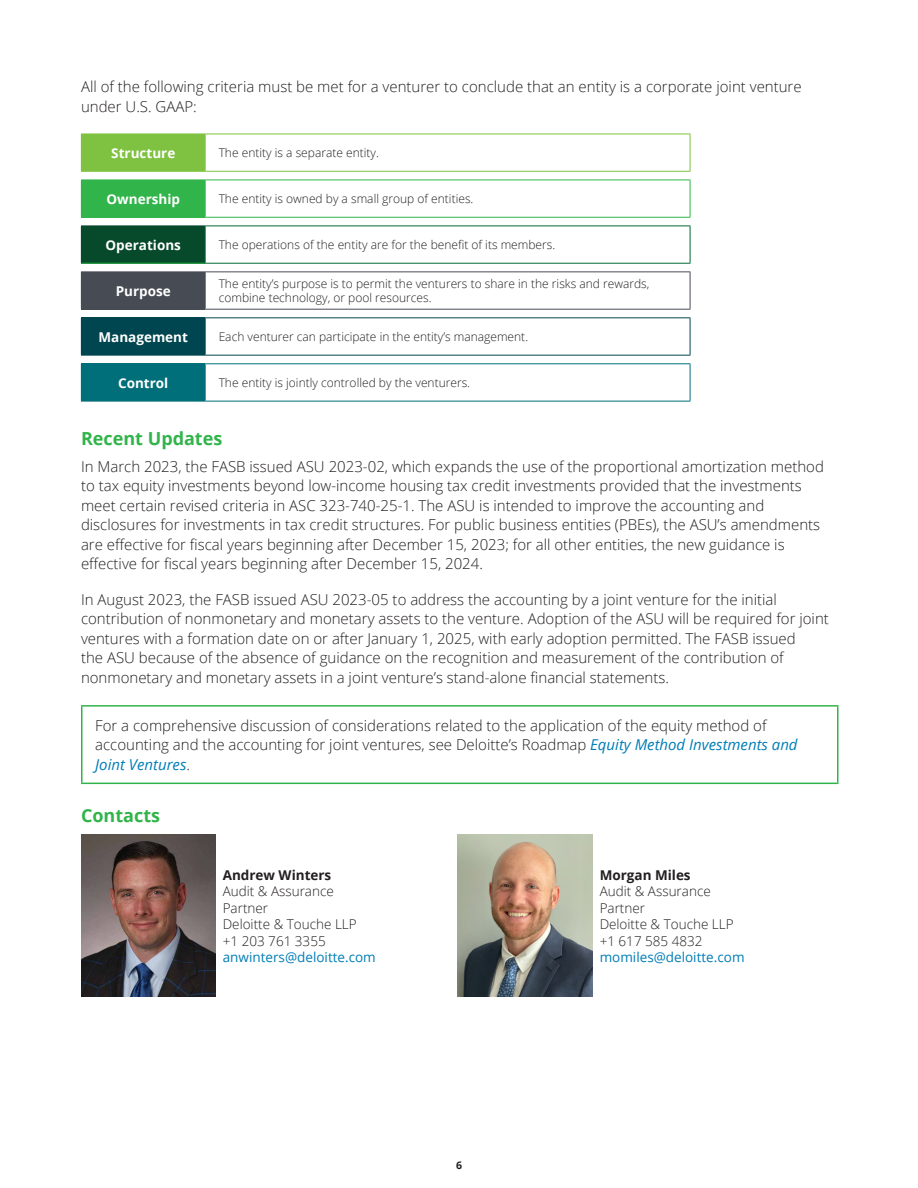
<style>
.page{position:relative;width:918px;height:1188px;background:#fff}
.page>*{position:absolute;margin:0;border:0;box-sizing:border-box;transform-origin:0 0}
.Subhead_A__Bold_Color{font:700 18px "Open Sans";color:#31b44a}
.Body{font:300 15px/19.5px "Open Sans";color:#231f20}
.Table_Body_Text{font:300 13.5px/16.5px "Open Sans";color:#231f20}
.Table_Header_White_Bold{font:700 13.5px "Open Sans";color:#fff}
.Body-2{font:300 12px/13.5px "Open Sans";color:#231f20}
.t1{font:700 10.5px "Open Sans";color:#231f20}
.s1{font-weight:400;font-style:italic;color:#007db5}
.s2{font-weight:700}
.s3{font-weight:400;color:#007db5}
</style>
<div class="page">
<svg style="left:81px;top:135px;width:609px;height:266px"></svg>
<div style="left:81px;top:180px;width:124px;height:37px;background:#31b44a"></div>
<div style="left:81px;top:226px;width:124px;height:37px;background:#06492b"></div>
<div style="left:81px;top:272px;width:124px;height:37px;background:#464b54"></div>
<div style="left:81px;top:318px;width:124px;height:37px;background:#004650"></div>
<div style="left:81px;top:364px;width:124px;height:37px;background:#006f7a"></div>
<hr style="left:81px;top:271px;width:124px;height:1px;background:#464b54">
<hr style="left:81px;top:309px;width:124px;height:1px;background:#464b54">
<hr style="left:81px;top:134px;width:124px;height:1px;background:#7fc241">
<hr style="left:81px;top:134px;width:1px;height:37px;background:#7fc241">
<hr style="left:205px;top:134px;width:485px;height:1px;background:#7fc241">
<hr style="left:205px;top:134px;width:1px;height:37px;background:#7fc241">
<hr style="left:690px;top:134px;width:1px;height:37px;background:#7fc241">
<hr style="left:81px;top:171px;width:124px;height:1px;background:#7fc241">
<hr style="left:205px;top:171px;width:485px;height:1px;background:#7fc241">
<hr style="left:205px;top:271px;width:485px;height:1px;background:#464b54">
<hr style="left:205px;top:272px;width:1px;height:37px;background:#464b54">
<hr style="left:690px;top:272px;width:1px;height:37px;background:#464b54">
<hr style="left:205px;top:309px;width:485px;height:1px;background:#464b54">
<hr style="left:81px;top:317px;width:124px;height:1px;background:#004650">
<hr style="left:81px;top:355px;width:124px;height:1px;background:#004650">
<hr style="left:205px;top:317px;width:485px;height:1px;background:#004650">
<hr style="left:205px;top:318px;width:1px;height:37px;background:#004650">
<hr style="left:690px;top:318px;width:1px;height:37px;background:#004650">
<hr style="left:205px;top:355px;width:485px;height:1px;background:#004650">
<hr style="left:81px;top:363px;width:124px;height:1px;background:#006f7a">
<hr style="left:81px;top:401px;width:124px;height:1px;background:#006f7a">
<hr style="left:205px;top:363px;width:485px;height:1px;background:#006f7a">
<hr style="left:205px;top:364px;width:1px;height:37px;background:#006f7a">
<hr style="left:690px;top:364px;width:1px;height:37px;background:#006f7a">
<hr style="left:205px;top:401px;width:485px;height:1px;background:#006f7a">
<hr style="left:205px;top:180px;width:485px;height:1px;background:#31b44a">
<hr style="left:205px;top:180px;width:1px;height:37px;background:#31b44a">
<hr style="left:690px;top:180px;width:1px;height:37px;background:#31b44a">
<hr style="left:81px;top:217px;width:124px;height:1px;background:#31b44a">
<hr style="left:205px;top:217px;width:485px;height:1px;background:#31b44a">
<hr style="left:81px;top:263px;width:124px;height:1px;background:#31b44a">
<hr style="left:205px;top:226px;width:485px;height:1px;background:#006a35">
<hr style="left:205px;top:226px;width:1px;height:37px;background:#006a35">
<hr style="left:690px;top:226px;width:1px;height:37px;background:#006a35">
<hr style="left:205px;top:263px;width:485px;height:1px;background:#006a35">
<hr style="left:81px;top:705px;width:757px;height:2px;background:#31b44a">
<hr style="left:81px;top:707px;width:1px;height:76px;background:#31b44a">
<hr style="left:837px;top:707px;width:1px;height:76px;background:#31b44a">
<hr style="left:81px;top:783px;width:757px;height:1px;background:#31b44a">
<img style="left:81px;top:835px;width:135px;height:162px">
<img style="left:458px;top:835px;width:135px;height:162px">
<p class="Body" style="left:81px;top:77px;width:722px">All of the following criteria must be met for a venturer to conclude that an entity is a corporate joint venture under U.S. GAAP:</p>
<p class="Table_Header_White_Bold" style="left:111px;top:143px;width:66px">Structure</p>
<p class="Body-2" style="left:219px;top:146px;width:162px">The entity is a separate entity.</p>
<p class="Table_Header_White_Bold" style="left:107px;top:189px;width:75px">Ownership</p>
<p class="Body-2" style="left:219px;top:192px;width:256px">The entity is owned by a small group of entities.</p>
<p class="Table_Header_White_Bold" style="left:106px;top:235px;width:77px">Operations</p>
<p class="Body-2" style="left:219px;top:238px;width:338px">The operations of the entity are for the benefit of its members.</p>
<p class="Table_Header_White_Bold" style="left:116px;top:281px;width:57px">Purpose</p>
<p class="Body-2" style="left:219px;top:277px;width:432px">The entity’s purpose is to permit the venturers to share in the risks and rewards, combine technology, or pool resources.</p>
<p class="Table_Header_White_Bold" style="left:99px;top:327px;width:91px">Management</p>
<p class="Body-2" style="left:219px;top:330px;width:311px">Each venturer can participate in the entity’s management.</p>
<p class="Table_Header_White_Bold" style="left:118px;top:373px;width:52px">Control</p>
<p class="Body-2" style="left:219px;top:376px;width:253px">The entity is jointly controlled by the venturers.</p>
<p class="Subhead_A__Bold_Color" style="left:81px;top:426px;width:143px">Recent Updates</p>
<p class="Body" style="left:81px;top:456px;width:744px">In March 2023, the FASB issued ASU 2023-02, which expands the use of the proportional amortization method to tax equity investments beyond low-income housing tax credit investments provided that the investments meet certain revised criteria in ASC 323-740-25-1. The ASU is intended to improve the accounting and disclosures for investments in tax credit structures. For public business entities (PBEs), the ASU’s amendments are effective for fiscal years beginning after December 15, 2023; for all other entities, the new guidance is effective for fiscal years beginning after December 15, 2024.</p>
<p class="Body" style="left:81px;top:589px;width:749px">In August 2023, the FASB issued ASU 2023-05 to address the accounting by a joint venture for the initial contribution of nonmonetary and monetary assets to the venture. Adoption of the ASU will be required for joint ventures with a formation date on or after January 1, 2025, with early adoption permitted. The FASB issued<br>the ASU because of the absence of guidance on the recognition and measurement of the contribution of nonmonetary and monetary assets in a joint venture’s stand-alone financial statements.</p>
<p class="Body" style="left:95px;top:715px;width:704px">For a comprehensive discussion of considerations related to the application of the equity method of accounting and the accounting for joint ventures, see Deloitte’s Roadmap <span class="s1">Equity Method Investments and<br>Joint Ventures</span>.</p>
<p class="Subhead_A__Bold_Color" style="left:81px;top:803px;width:81px">Contacts</p>
<p class="Table_Body_Text" style="left:223px;top:866px;width:155px"><span class="s2">Andrew Winters<br></span>Audit &amp; Assurance<br>Partner<br>Deloitte &amp; Touche LLP<br>+1 203 761 3355 <span class="s3">anwinters@deloitte.com</span></p>
<p class="Table_Body_Text" style="left:600px;top:866px;width:146px"><span class="s2">Morgan Miles<br></span>Audit &amp; Assurance<br>Partner<br>Deloitte &amp; Touche LLP +1 617 585 4832 <span class="s3">momiles@deloitte.com</span></p>
<p class="t1" style="left:456px;top:1158px;width:7px">6</p>
</div>
